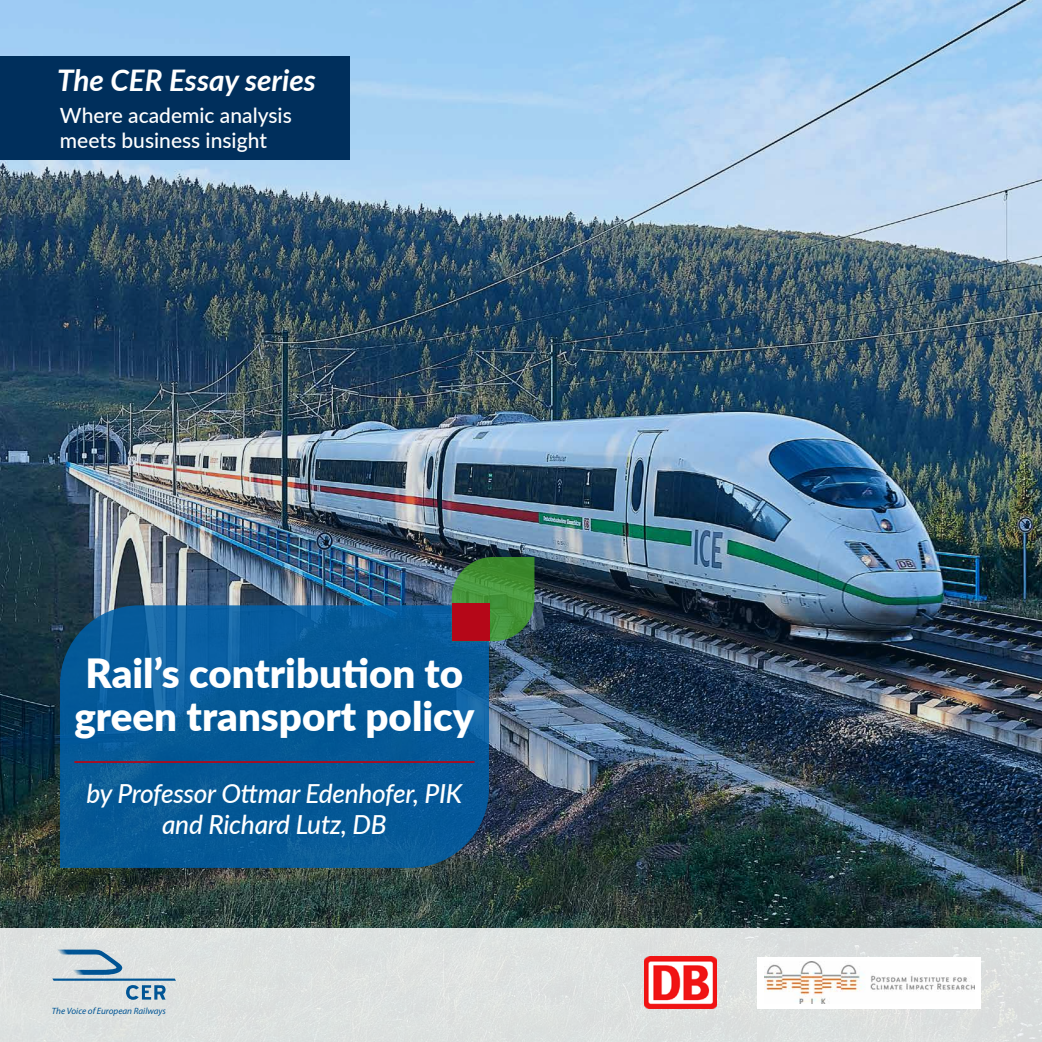
<style>
.page{position:relative;width:1042px;height:1042px;background:#fff}
.page>*{position:absolute;margin:0;border:0;box-sizing:border-box;transform-origin:0 0}
.t1{font:900 40.25px/43.8px "Lato";color:#fff}
.t2{font:italic 700 29.75px "Lato";color:#fff}
.t3{font:italic 500 26.25px/31.5px "Lato";letter-spacing:-.01em;color:#fff;text-align:center}
.t4{font:500 21px/25.2px "Lato";color:#fff}
.t5{font:italic 9.1px "Myriad Pro";color:#0060a9}
</style>
<div class="page">
<img style="left:0;top:0;width:1042px;height:928px">
<div style="left:0;top:928px;width:1042px;height:114px;background:#dde1e0"></div>
<div style="left:0;top:56px;width:349px;height:104px;background:#002f5c"></div>
<svg style="left:60px;top:605px;width:429px;height:263px;background:#085a97"></svg>
<hr style="left:74px;top:761px;width:400px;height:2px;background:#b50718">
<svg style="left:452px;top:557px;width:82px;height:84px;background:#41863b"></svg>
<div style="left:452px;top:603px;width:37px;height:38px;background:#b50718"></div>
<svg style="left:52px;top:949px;width:124px;height:51px"></svg>
<img style="left:644px;top:957px;width:72px;height:51px">
<div style="left:757px;top:957px;width:224px;height:51px;background:#fff"></div>
<img style="left:764px;top:962px;width:210px;height:41px">
<p class="t2" style="left:57px;top:59px;width:260px">The CER Essay series</p>
<p class="t4" style="left:60px;top:101px;width:233px">Where academic analysis meets business insight</p>
<h1 class="t1" style="left:74px;top:649px;width:402px">Rail’s contribution to green transport policy</h1>
<p class="t3" style="left:86px;top:776px;width:377px">by Professor Ottmar Edenhofer, PIK and Richard Lutz, DB</p>
<p class="t5" style="left:52px;top:1005px;width:116px">The Voice of European Railways</p>
</div>
